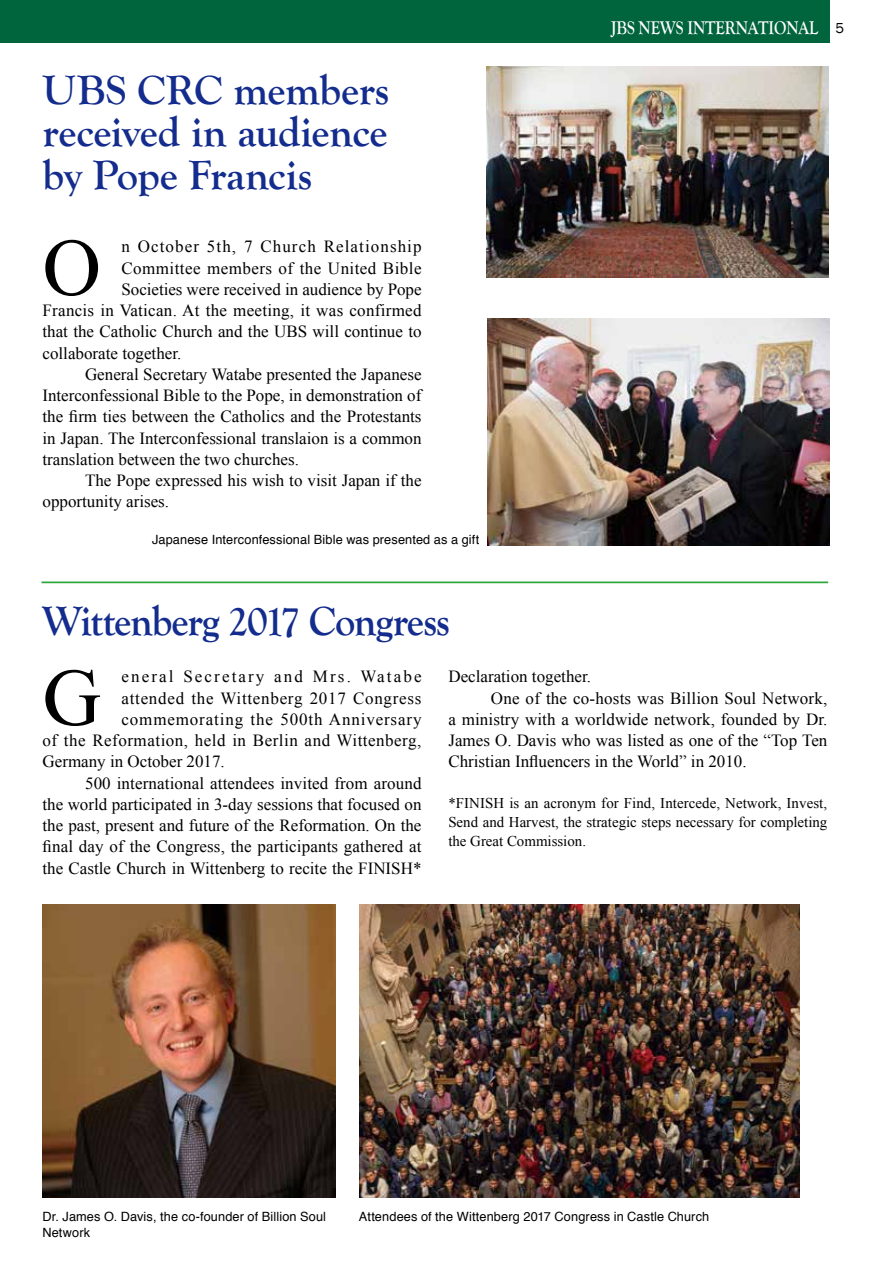
<style>
.page{position:relative;width:893px;height:1263px;background:#fff}
.page>*{position:absolute;margin:0;border:0;box-sizing:border-box;transform-origin:0 0}
.t1{font:81.3px "Times New Roman";color:#000}
.t2{font:700 42.45px/42.5px "Goudy Old Style T";letter-spacing:-.015em;color:#132c8d;text-align:justify}
.t3{font:700 42.45px "Goudy Old Style T";letter-spacing:-.015em;color:#132c8d;scale:.95 1}
.t4{font:700 19.2px "Goudy Old Style T";color:#fff;scale:.83 1}
.t5{font:16.95px "Times New Roman";color:#000}
.t6{font:16.95px "Times New Roman";letter-spacing:.03em;color:#000}
.t7{font:16.95px "Times New Roman";letter-spacing:.045em;color:#000}
.t8{font:16.95px "Times New Roman";letter-spacing:.025em;color:#000}
.t9{font:16.95px "Times New Roman";letter-spacing:.05em;color:#000}
.t10{font:16.95px "Times New Roman";letter-spacing:.065em;color:#000}
.t11{font:16.95px "Times New Roman";letter-spacing:.125em;color:#000}
.t12{font:14.85px/19.2px "Times New Roman";color:#000;text-align:justify}
.t13{font:12.75px/15.9px "Helvetica";letter-spacing:.01em;color:#000}
.s1{font-family:"Franklin Gothic";font-weight:400;font-size:14.85px;color:#000}
</style>
<div class="page">
<div style="left:0;top:0;width:829px;height:43px;background:#00643d"></div>
<hr style="left:41px;top:581px;width:787px;height:2px;background:#2aa738">
<img style="left:488px;top:318px;width:341px;height:228px">
<img style="left:487px;top:67px;width:341px;height:211px">
<img style="left:360px;top:904px;width:440px;height:294px">
<img style="left:43px;top:904px;width:293px;height:294px">
<h2 class="t2" style="left:43px;top:69px;width:348px">UBS CRC members received in audience by Pope Francis</h2>
<h1 class="t1" style="left:43px;top:213px;width:60px">O</h1>
<p class="t10" style="left:121px;top:235px;width:302px">n October 5th, 7 Church Relationship</p>
<p class="t8" style="left:121px;top:256px;width:302px">Committee members of the United Bible</p>
<p class="t5" style="left:121px;top:278px;width:302px">Societies were received in audience by Pope</p>
<p class="t5" style="left:43px;top:299px;width:381px">Francis in Vatican. At the meeting, it was confirmed</p>
<p class="t5" style="left:43px;top:320px;width:381px">that the Catholic Church and the UBS will continue to</p>
<p class="t5" style="left:43px;top:341px;width:140px">collaborate together.</p>
<p class="t5" style="left:85px;top:363px;width:338px">General Secretary Watabe presented the Japanese</p>
<p class="t5" style="left:43px;top:384px;width:380px">Interconfessional Bible to the Pope, in demonstration of</p>
<p class="t5" style="left:43px;top:405px;width:381px">the firm ties between the Catholics and the Protestants</p>
<p class="t5" style="left:43px;top:427px;width:381px">in Japan. The Interconfessional translaion is a common</p>
<p class="t5" style="left:43px;top:448px;width:258px">translation between the two churches.</p>
<p class="t5" style="left:85px;top:469px;width:338px">The Pope expressed his wish to visit Japan if the</p>
<p class="t5" style="left:43px;top:490px;width:128px">opportunity arises.</p>
<p class="t13" style="left:152px;top:532px;width:329px">Japanese Interconfessional Bible was presented as a gift</p>
<h2 class="t3" style="left:43px;top:597px;width:430px">Wittenberg 2017 Congress</h2>
<p class="t4" style="left:611px;top:16px;width:282px">JBS NEWS INTERNATIONAL <span class="s1">5</span></p>
<h1 class="t1" style="left:43px;top:643px;width:60px">G</h1>
<p class="t11" style="left:121px;top:665px;width:302px">eneral Secretary and Mrs. Watabe</p>
<p class="t7" style="left:121px;top:686px;width:301px">attended the Wittenberg 2017 Congress</p>
<p class="t9" style="left:121px;top:708px;width:302px">commemorating the 500th Anniversary</p>
<p class="t6" style="left:43px;top:729px;width:380px">of the Reformation, held in Berlin and Wittenberg,</p>
<p class="t5" style="left:43px;top:750px;width:184px">Germany in October 2017.</p>
<p class="t5" style="left:85px;top:771px;width:338px">500 international attendees invited from around</p>
<p class="t5" style="left:43px;top:793px;width:380px">the world participated in 3-day sessions that focused on</p>
<p class="t5" style="left:43px;top:814px;width:380px">the past, present and future of the Reformation. On the</p>
<p class="t5" style="left:43px;top:835px;width:380px">final day of the Congress, the participants gathered at</p>
<p class="t5" style="left:43px;top:856px;width:380px">the Castle Church in Wittenberg to recite the FINISH*</p>
<p class="t5" style="left:448px;top:665px;width:144px">Declaration together.</p>
<p class="t5" style="left:491px;top:686px;width:338px">One of the co-hosts was Billion Soul Network,</p>
<p class="t5" style="left:448px;top:708px;width:381px">a ministry with a worldwide network, founded by Dr.</p>
<p class="t5" style="left:448px;top:729px;width:380px">James O. Davis who was listed as one of the “Top Ten</p>
<p class="t5" style="left:448px;top:750px;width:300px">Christian Influencers in the World” in 2010.</p>
<p class="t12" style="left:448px;top:793px;width:380px">*FINISH is an acronym for Find, Intercede, Network, Invest, Send and Harvest, the strategic steps necessary for completing the Great Commission.</p>
<p class="t13" style="left:43px;top:1209px;width:285px">Dr. James O. Davis, the co-founder of Billion Soul<br>Network</p>
<p class="t13" style="left:359px;top:1209px;width:352px">Attendees of the Wittenberg 2017 Congress in Castle Church</p>
</div>
